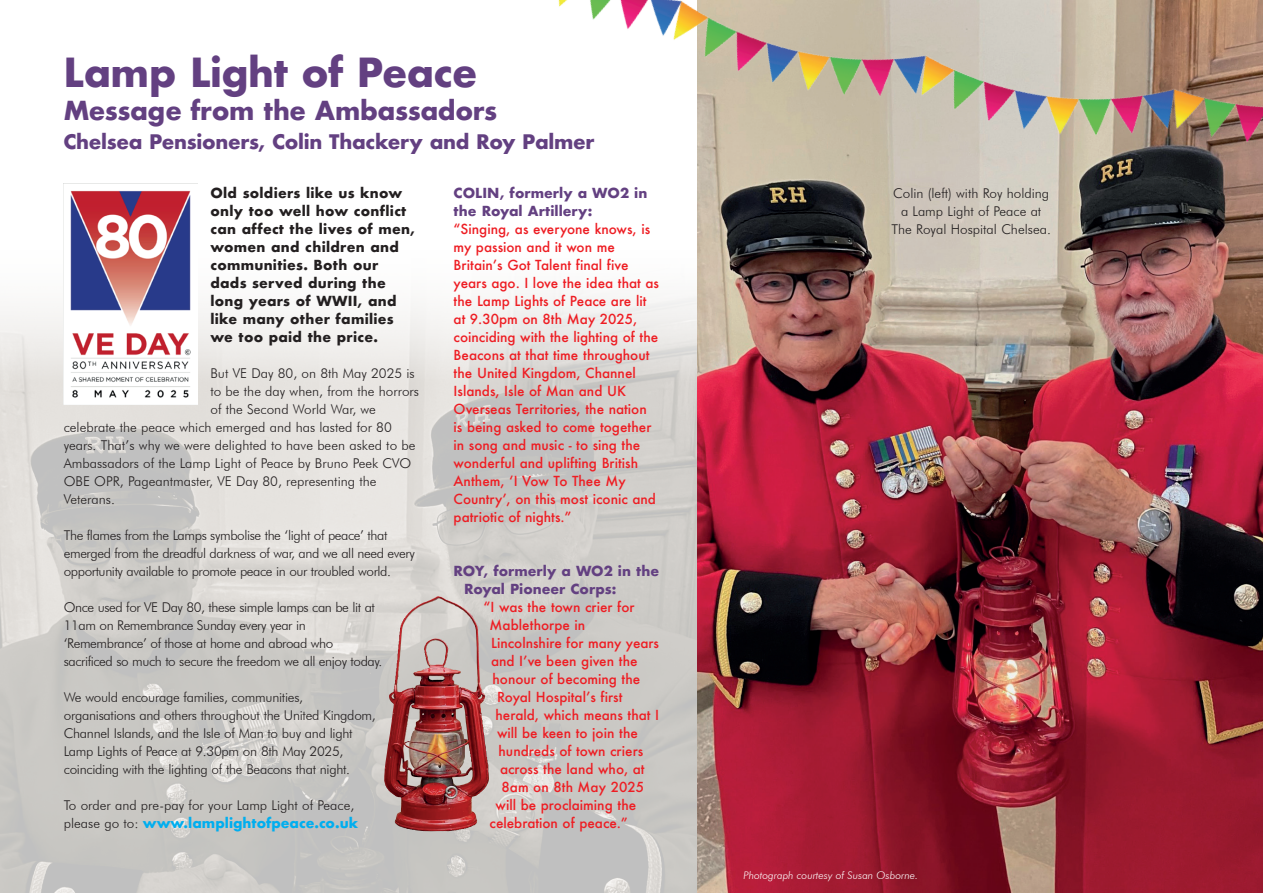
<style>
.page{position:relative;width:1263px;height:893px;background:#fff}
.page>*{position:absolute;margin:0;border:0;box-sizing:border-box;transform-origin:0 0}
.t1{font:700 39px "Futura";letter-spacing:-.015em;color:#634081}
.t2{font:700 25.5px "Futura";letter-spacing:-.015em;color:#634081}
.t3{font:700 19.5px "Futura";letter-spacing:-.015em;color:#634081}
.t4{font:500 13.5px/18px "Futura";color:#ee1d23}
.t5{font:300 13.5px/18px "Futura BT";letter-spacing:-.02em;color:#231f20}
.t6{font:300 13.5px/18px "Futura BT";color:#231f20;text-align:center}
.t7{font:700 13.5px/18px "Futura";letter-spacing:.02em;color:#231f20}
.t8{font:700 13.5px/18px "Futura";color:#634081}
.t9{font:700 13.5px "Futura";color:#00aeef}
.t10{font:italic 300 10.5px "Futura BT";color:#fff}
.s1{font-family:"Futura BT";font-weight:300;color:#231f20}
</style>
<div class="page">
<img style="left:0;top:228px;width:697px;height:665px">
<img style="left:697px;top:323px;width:566px;height:570px">
<img style="left:501px;top:0;width:762px;height:323px">
<img style="left:384px;top:596px;width:53px;height:234px">
<img style="left:64px;top:190px;width:134px;height:215px">
<h1 class="t1" style="left:64px;top:44px;width:415px">Lamp Light of Peace</h1>
<h2 class="t2" style="left:64px;top:92px;width:435px">Message from the Ambassadors</h2>
<h3 class="t3" style="left:64px;top:127px;width:532px">Chelsea Pensioners, Colin Thackery and Roy Palmer</h3>
<p class="t7" style="left:210px;top:184px;width:206px">Old soldiers like us know only too well how conflict can affect the lives of men, women and children and communities. Both our dads served during the long years of WWII, and like many other families we too paid the price.</p>
<p class="t6" style="left:210px;top:364px;width:206px">But VE Day 80, on 8th May 2025 is</p>
<p class="t6" style="left:210px;top:382px;width:210px">to be the day when, from the horrors</p>
<p class="t6" style="left:210px;top:400px;width:167px">of the Second World War, we</p>
<p class="t6" style="left:64px;top:418px;width:329px">celebrate the peace which emerged and has lasted for 80</p>
<p class="t6" style="left:64px;top:436px;width:353px">years. That’s why we were delighted to have been asked to be</p>
<p class="t6" style="left:64px;top:454px;width:349px">Ambassadors of the Lamp Light of Peace by Bruno Peek CVO</p>
<p class="t6" style="left:64px;top:472px;width:314px">OBE OPR, Pageantmaster, VE Day 80, representing the</p>
<p class="t6" style="left:64px;top:490px;width:53px">Veterans.</p>
<p class="t5" style="left:64px;top:526px;width:353px">The flames from the Lamps symbolise the ‘light of peace’ that emerged from the dreadful darkness of war, and we all need every opportunity available to promote peace in our troubled world.</p>
<p class="t5" style="left:64px;top:598px;width:320px">Once used for VE Day 80, these simple lamps can be lit at 11am on Remembrance Sunday every year in ‘Remembrance’ of those at home and abroad who sacrificed so much to secure the freedom we all enjoy today.</p>
<p class="t5" style="left:64px;top:688px;width:314px">We would encourage families, communities, organisations and others throughout the United Kingdom, Channel Islands, and the Isle of Man to buy and light Lamp Lights of Peace at 9.30pm on 8th May 2025, coinciding with the lighting of the Beacons that night.</p>
<p class="t6" style="left:64px;top:796px;width:292px">To order and pre-pay for your Lamp Light of Peace,</p>
<p class="t9" style="left:64px;top:813px;width:296px"><span class="s1">please go to:</span> www.lamplightofpeace.co.uk</p>
<p class="t8" style="left:454px;top:184px;width:195px">COLIN, formerly a WO2 in the Royal Artillery:</p>
<p class="t4" style="left:454px;top:220px;width:207px">“Singing, as everyone knows, is my passion and it won me<br>Britain’s Got Talent final five years ago. I love the idea that as the Lamp Lights of Peace are lit at 9.30pm on 8th May 2025, coinciding with the lighting of the<br>Beacons at that time throughout the United Kingdom, Channel<br>Islands, Isle of Man and UK<br>Overseas Territories, the nation<br>is being asked to come together in song and music - to sing the wonderful and uplifting British<br>Anthem, ‘I Vow To Thee My<br>Country’, on this most iconic and patriotic of nights.”</p>
<p class="t8" style="left:464px;top:562px;width:197px;text-indent:-11px">ROY, formerly a WO2 in the<br>Royal Pioneer Corps:</p>
<p class="t4" style="left:484px;top:598px;width:152px">“I was the town crier for</p>
<p class="t4" style="left:490px;top:616px;width:97px">Mablethorpe in</p>
<p class="t4" style="left:491px;top:634px;width:170px">Lincolnshire for many years</p>
<p class="t4" style="left:491px;top:652px;width:148px">and I’ve been given the</p>
<p class="t4" style="left:493px;top:670px;width:149px">honour of becoming the</p>
<p class="t4" style="left:497px;top:688px;width:127px">Royal Hospital’s first</p>
<p class="t4" style="left:496px;top:706px;width:165px">herald, which means that I</p>
<p class="t4" style="left:497px;top:724px;width:142px">will be keen to join the</p>
<p class="t4" style="left:499px;top:742px;width:146px">hundreds of town criers</p>
<p class="t4" style="left:500px;top:760px;width:146px">across the land who, at</p>
<p class="t4" style="left:502px;top:778px;width:144px">8am on 8th May 2025</p>
<p class="t4" style="left:496px;top:796px;width:142px">will be proclaiming the</p>
<p class="t4" style="left:490px;top:814px;width:140px">celebration of peace.”</p>
<p class="t6" style="left:891px;top:184px;width:161px">Colin (left) with Roy holding a Lamp Light of Peace at<br>The Royal Hospital Chelsea.</p>
<p class="t10" style="left:743px;top:868px;width:176px">Photograph courtesy of Susan Osborne.</p>
</div>
